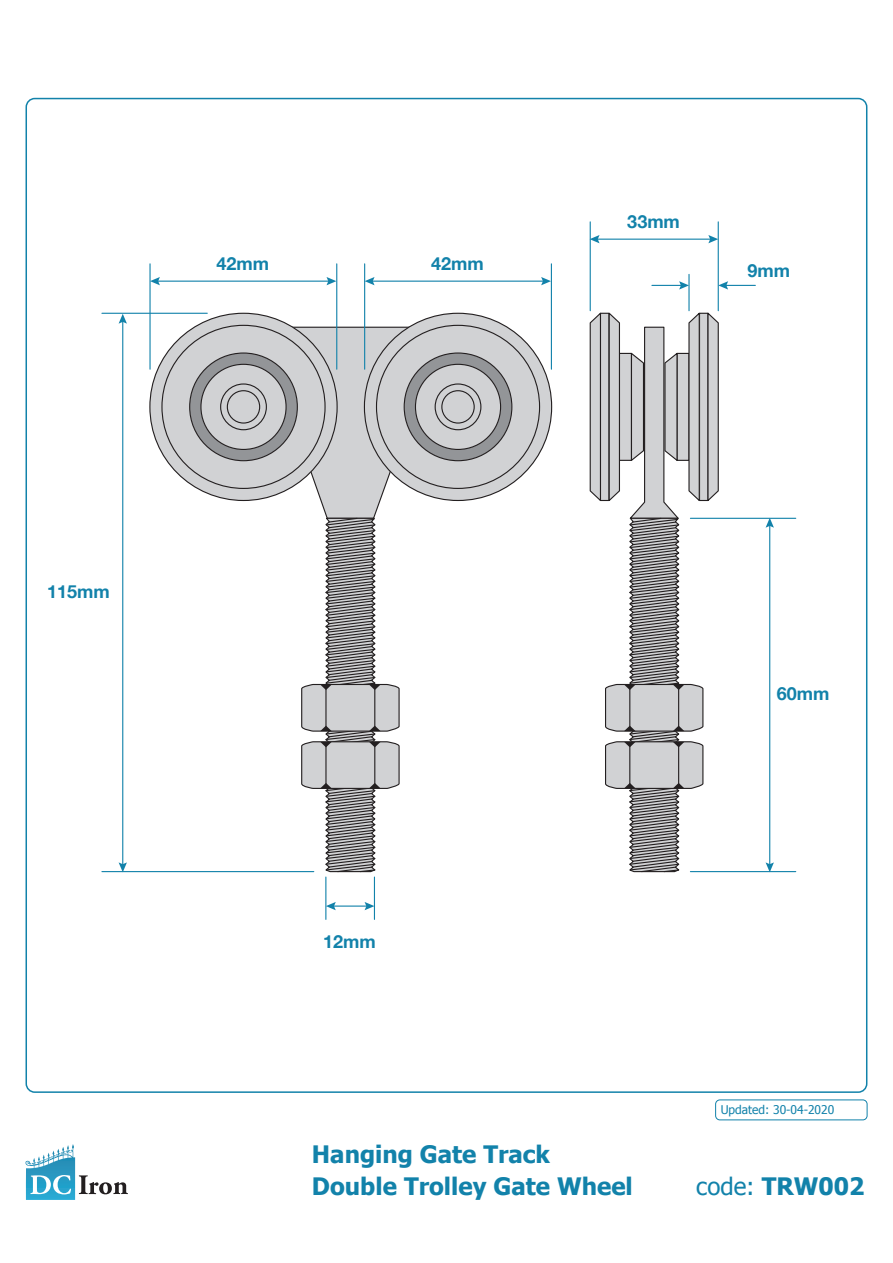
<style>
.page{position:relative;width:893px;height:1263px;background:#fff}
.page>*{position:absolute;margin:0;border:0;box-sizing:border-box;transform-origin:0 0}
.Product_Name{font:700 24px/31.5px "Tahoma";color:#1282aa}
.t1{font:700 18px "Helvetica Neue";color:#1282aa}
.Product_Name-2{font:12px "Tahoma";color:#1282aa}
.s1{font-weight:400}
</style>
<div class="page">
<svg style="left:589px;top:311px;width:130px;height:562px"></svg>
<svg style="left:149px;top:312px;width:404px;height:561px"></svg>
<hr style="left:122px;top:320px;width:1px;height:545px;background:#1282aa">
<svg style="left:119px;top:862px;width:8px;height:9px"></svg>
<svg style="left:119px;top:314px;width:8px;height:10px"></svg>
<hr style="left:102px;top:313px;width:105px;height:1px;background:#1282aa">
<hr style="left:157px;top:281px;width:173px;height:1px;background:#1282aa">
<svg style="left:326px;top:277px;width:10px;height:8px"></svg>
<svg style="left:151px;top:277px;width:9px;height:8px"></svg>
<hr style="left:149px;top:264px;width:2px;height:105px;background:#1282aa">
<hr style="left:336px;top:264px;width:1px;height:105px;background:#1282aa">
<hr style="left:102px;top:871px;width:212px;height:1px;background:#1282aa">
<hr style="left:333px;top:905px;width:35px;height:2px;background:#1282aa">
<svg style="left:365px;top:902px;width:9px;height:8px"></svg>
<svg style="left:326px;top:902px;width:10px;height:8px"></svg>
<hr style="left:325px;top:877px;width:1px;height:42px;background:#1282aa">
<hr style="left:374px;top:877px;width:1px;height:42px;background:#1282aa">
<hr style="left:769px;top:524px;width:1px;height:341px;background:#1282aa">
<svg style="left:766px;top:862px;width:8px;height:9px"></svg>
<svg style="left:766px;top:519px;width:8px;height:9px"></svg>
<hr style="left:690px;top:518px;width:106px;height:1px;background:#1282aa">
<hr style="left:690px;top:871px;width:106px;height:1px;background:#1282aa">
<hr style="left:371px;top:281px;width:173px;height:1px;background:#1282aa">
<svg style="left:541px;top:277px;width:10px;height:8px"></svg>
<svg style="left:365px;top:277px;width:10px;height:8px"></svg>
<hr style="left:364px;top:264px;width:1px;height:105px;background:#1282aa">
<hr style="left:551px;top:264px;width:1px;height:105px;background:#1282aa">
<hr style="left:596px;top:239px;width:115px;height:1px;background:#1282aa">
<svg style="left:708px;top:235px;width:10px;height:8px"></svg>
<svg style="left:591px;top:235px;width:8px;height:8px"></svg>
<hr style="left:652px;top:285px;width:30px;height:1px;background:#1282aa">
<svg style="left:679px;top:281px;width:9px;height:9px"></svg>
<hr style="left:725px;top:285px;width:30px;height:1px;background:#1282aa">
<svg style="left:719px;top:281px;width:9px;height:9px"></svg>
<hr style="left:590px;top:222px;width:1px;height:89px;background:#1282aa">
<hr style="left:718px;top:222px;width:1px;height:89px;background:#1282aa">
<hr style="left:688px;top:274px;width:2px;height:37px;background:#1282aa">
<div style="left:715px;top:1099px;width:152px;height:21px;border:1px solid #1282aa;border-radius:4px"></div>
<svg style="left:38px;top:1144px;width:35px;height:19px"></svg>
<svg style="left:30px;top:1175px;width:41px;height:19px"></svg>
<svg style="left:79px;top:1175px;width:49px;height:19px"></svg>
<p class="t1" style="left:216px;top:249px;width:54px">42mm</p>
<p class="t1" style="left:431px;top:249px;width:54px">42mm</p>
<p class="t1" style="left:627px;top:207px;width:54px">33mm</p>
<p class="t1" style="left:748px;top:257px;width:44px">9mm</p>
<p class="t1" style="left:47px;top:578px;width:64px">115mm</p>
<p class="t1" style="left:777px;top:680px;width:54px">60mm</p>
<p class="t1" style="left:323px;top:928px;width:54px">12mm</p>
<p class="Product_Name" style="left:312px;top:1137px;width:322px">Hanging Gate Track<br>Double Trolley Gate Wheel</p>
<p class="Product_Name-2" style="left:721px;top:1101px;width:115px">Updated: 30-04-2020</p>
<p class="Product_Name" style="left:696px;top:1169px;width:170px"><span class="s1">code:</span> TRW002</p>
</div>
